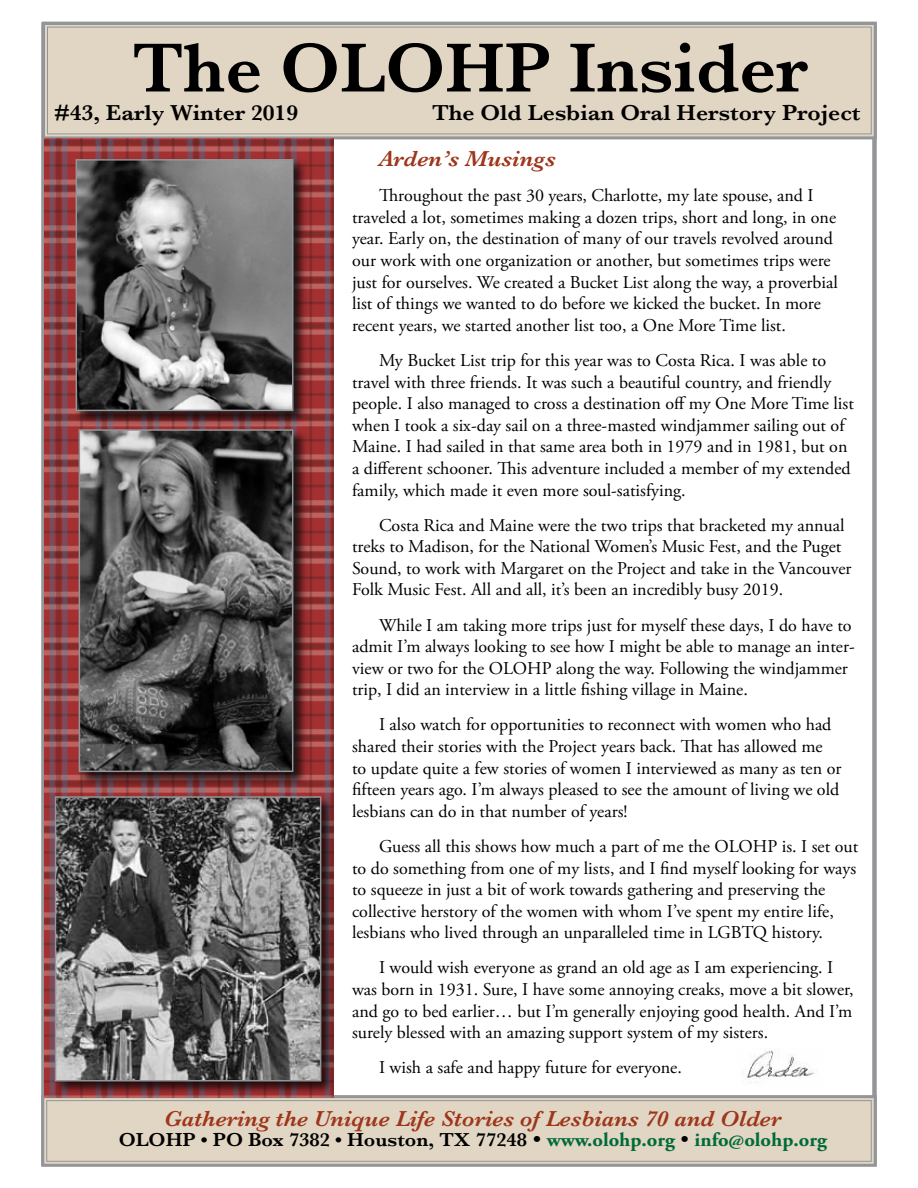
<style>
.page{position:relative;width:918px;height:1188px;background:#fff}
.page>*{position:absolute;margin:0;border:0;box-sizing:border-box;transform-origin:0 0}
.t1{font:600 72px "Baskerville";color:#000}
.t2{font:italic 600 22.5px "Baskerville";color:#9d361a;scale:1.05 1}
.t3{font:600 22.5px "Baskerville";color:#000;scale:1.05 1}
.t4{font:600 19.5px "Baskerville";color:#000;scale:1.05 1}
.t5{font:18px/21.6px "Adobe Garamond Pro";color:#000}
.s1{font-size:22.5px}
.s2{font-family:"Adobe Garamond Pro";font-weight:700;color:#006a39}
</style>
<div class="page">
<div style="left:41px;top:22px;width:836px;height:1144px;background:#fff;border:4px solid #939598"></div>
<svg style="left:41px;top:21px;width:836px;height:120px;background:#dcd1c0"></svg>
<div style="left:47px;top:27px;width:825px;height:107px;border:1px solid #939598"></div>
<svg style="left:41px;top:1094px;width:836px;height:73px;background:#dacfbf"></svg>
<div style="left:46px;top:1100px;width:826px;height:62px;border:1px solid #939598"></div>
<img style="left:746px;top:1049px;width:69px;height:34px">
<img style="left:44px;top:138px;width:290px;height:959px">
<div style="left:53px;top:795px;width:283px;height:302px;background:#000;opacity:.75"></div>
<img style="left:58px;top:799px;width:260px;height:280px">
<div style="left:55px;top:796px;width:266px;height:286px;border:2px solid #939598"></div>
<div style="left:74px;top:158px;width:234px;height:268px;background:#000;opacity:.75"></div>
<img style="left:79px;top:162px;width:212px;height:246px">
<div style="left:76px;top:159px;width:218px;height:252px;border:2px solid #939598"></div>
<div style="left:77px;top:428px;width:231px;height:359px;background:#000;opacity:.75"></div>
<img style="left:82px;top:432px;width:208px;height:337px">
<div style="left:79px;top:429px;width:214px;height:343px;border:2px solid #939598"></div>
<h1 class="t1" style="left:132px;top:18px;width:677px">The OLOHP Insider</h1>
<p class="t3" style="left:54px;top:97px;width:234px">#43, Early Winter 2019</p>
<p class="t3" style="left:432px;top:97px;width:410px">The Old Lesbian Oral Herstory Project</p>
<p class="t2" style="left:379px;top:144px;width:170px">Arden’s Musings</p>
<p class="t5" style="left:352px;top:185px;width:487px;text-indent:27px">Throughout the past 30 years, Charlotte, my late spouse, and I traveled a lot, sometimes making a dozen trips, short and long, in one year. Early on, the destination of many of our travels revolved around our work with one organization or another, but sometimes trips were just for ourselves. We created a Bucket List along the way, a proverbial list of things we wanted to do before we kicked the bucket. In more recent years, we started another list too, a One More Time list.</p>
<p class="t5" style="left:352px;top:350px;width:503px;text-indent:27px">My Bucket List trip for this year was to Costa Rica. I was able to travel with three friends. It was such a beautiful country, and friendly people. I also managed to cross a destination off my One More Time list when I took a six-day sail on a three-masted windjammer sailing out of Maine. I had sailed in that same area both in 1979 and in 1981, but on a different schooner. This adventure included a member of my extended family, which made it even more soul-satisfying.</p>
<p class="t5" style="left:352px;top:515px;width:501px;text-indent:27px">Costa Rica and Maine were the two trips that bracketed my annual treks to Madison, for the National Women’s Music Fest, and the Puget Sound, to work with Margaret on the Project and take in the Vancouver Folk Music Fest. All and all, it’s been an incredibly busy 2019.</p>
<p class="t5" style="left:352px;top:615px;width:504px;text-indent:27px">While I am taking more trips just for myself these days, I do have to admit I’m always looking to see how I might be able to manage an inter&shy;view or two for the OLOHP along the way. Following the windjammer trip, I did an interview in a little fishing village in Maine.</p>
<p class="t5" style="left:352px;top:715px;width:491px;text-indent:27px">I also watch for opportunities to reconnect with women who had shared their stories with the Project years back. That has allowed me to update quite a few stories of women I interviewed as many as ten or fifteen years ago. I’m always pleased to see the amount of living we old lesbians can do in that number of years!</p>
<p class="t5" style="left:352px;top:836px;width:508px;text-indent:27px">Guess all this shows how much a part of me the OLOHP is. I set out to do something from one of my lists, and I find myself looking for ways to squeeze in just a bit of work towards gathering and preserving the collective herstory of the women with whom I’ve spent my entire life, lesbians who lived through an unparalleled time in LGBTQ history.</p>
<p class="t5" style="left:352px;top:958px;width:503px;text-indent:27px">I would wish everyone as grand an old age as I am experiencing. I was born in 1931. Sure, I have some annoying creaks, move a bit slower, and go to bed earlier… but I’m generally enjoying good health. And I’m surely blessed with an amazing support system of my sisters.</p>
<p class="t5" style="left:379px;top:1057px;width:304px">I wish a safe and happy future for everyone.</p>
<p class="t2" style="left:164px;top:1103px;width:589px">Gathering the Unique Life Stories of Lesbians 70 and Older</p>
<p class="t4" style="left:119px;top:1126px;width:676px">OLOHP • PO Box 7382 • Houston, TX 77248 <span class="s1">•</span> <span class="s2">www.olohp.org</span> <span class="s1">•</span> <span class="s2">info@olohp.org</span></p>
</div>
